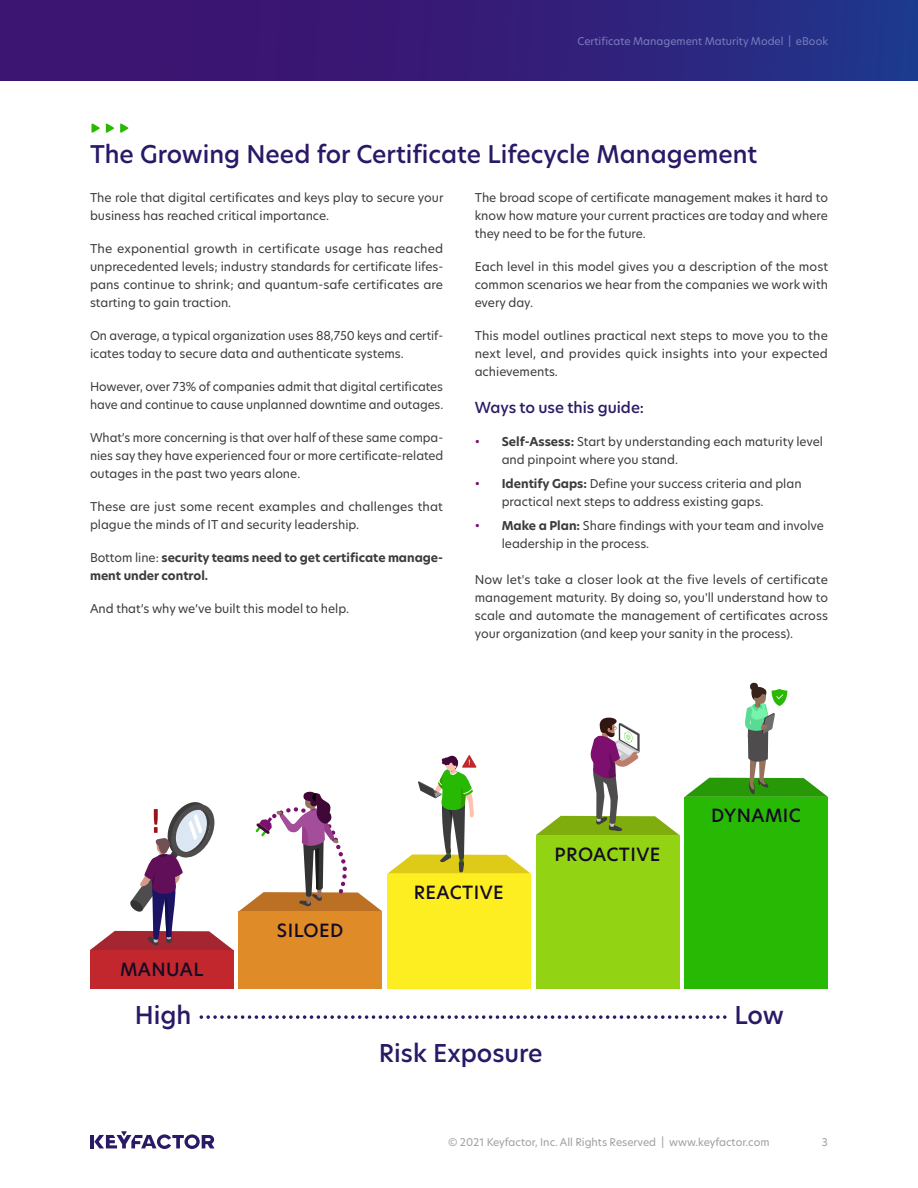
<style>
.page{position:relative;width:918px;height:1188px;background:#fff}
.page>*{position:absolute;margin:0;border:0;box-sizing:border-box;transform-origin:0 0}
.t1{font:500 24.15px "Hero New";color:#2a1966}
.t2{font:500 24px "Hero New";color:#2a1966}
.t3{font:500 18px "Hero New";letter-spacing:.025em;color:#140b24}
.Body_5{font:500 15px "Hero New";color:#2a1966}
.Body_Normal{font:12px/18px "Hero New";color:#3b3c3c}
.Body_Normal-2{font:700 12px/18px "Hero New";color:#3b3c3c}
.t4{font:10.5px "Hero New";color:#9e9e9e}
.t5{font:10.5px "Hero New";color:#797dbc}
.s1{font-weight:400}
.s2{color:#7d0f6e}
.s3{font-weight:700}
</style>
<div class="page">
<div style="left:0;top:0;width:918px;height:81px;background:linear-gradient(to right,#420c6b,#233188)"></div>
<hr style="left:90px;top:1135px;width:4px;height:13px;background:#2a1966">
<svg style="left:94px;top:1131px;width:121px;height:18px"></svg>
<svg style="left:92px;top:123px;width:8px;height:10px"></svg>
<svg style="left:106px;top:123px;width:8px;height:10px"></svg>
<svg style="left:120px;top:123px;width:8px;height:10px"></svg>
<div style="left:90px;top:950px;width:143px;height:39px;background:#c1272d"></div>
<div style="left:239px;top:911px;width:143px;height:78px;background:#df8b27"></div>
<div style="left:387px;top:874px;width:144px;height:115px;background:#fcee21"></div>
<div style="left:536px;top:835px;width:143px;height:154px;background:#92d313"></div>
<div style="left:685px;top:797px;width:143px;height:192px;background:#28b905"></div>
<svg style="left:90px;top:802px;width:143px;height:148px"></svg>
<svg style="left:239px;top:717px;width:440px;height:194px"></svg>
<svg style="left:685px;top:682px;width:143px;height:115px"></svg>
<svg style="left:200px;top:1015px;width:527px;height:4px"></svg>
<p class="t5" style="left:577px;top:34px;width:252px">Certificate Management Maturity Model | eBook</p>
<h2 class="t2" style="left:90px;top:138px;width:669px">The Growing Need for Certificate Lifecycle Management</h2>
<p class="Body_Normal" style="left:90px;top:188px;width:355px">The role that digital certificates and keys play to secure your business has reached critical importance.</p>
<p class="Body_Normal" style="left:90px;top:239px;width:355px;text-align:justify">The exponential growth in certificate usage has reached unprecedented levels; industry standards for certificate lifes&shy;pans continue to shrink; and quantum-safe certificates are starting to gain traction.</p>
<p class="Body_Normal" style="left:90px;top:326px;width:355px">On average, a typical organization uses 88,750 keys and certif&shy;icates today to secure data and authenticate systems.</p>
<p class="Body_Normal" style="left:90px;top:377px;width:355px">However, over 73% of companies admit that digital certificates have and continue to cause unplanned downtime and outages.</p>
<p class="Body_Normal" style="left:90px;top:428px;width:355px;text-align:justify">What’s more concerning is that over half of these same compa&shy;nies say they have experienced four or more certificate-related outages in the past two years alone.</p>
<p class="Body_Normal" style="left:90px;top:497px;width:355px">These are just some recent examples and challenges that plague the minds of IT and security leadership.</p>
<p class="Body_Normal-2" style="left:90px;top:549px;width:355px"><span class="s1">Bottom line:</span> security teams need to get certificate manage&shy;ment under control.</p>
<p class="Body_Normal" style="left:90px;top:599px;width:261px">And that’s why we’ve built this model to help.</p>
<p class="Body_Normal" style="left:475px;top:188px;width:355px;text-align:justify">The broad scope of certificate management makes it hard to know how mature your current practices are today and where they need to be for the future.</p>
<p class="Body_Normal" style="left:475px;top:257px;width:355px;text-align:justify">Each level in this model gives you a description of the most common scenarios we hear from the companies we work with every day.</p>
<p class="Body_Normal" style="left:475px;top:326px;width:355px;text-align:justify">This model outlines practical next steps to move you to the next level, and provides quick insights into your expected achievements.</p>
<p class="Body_5" style="left:475px;top:398px;width:171px">Ways to use this guide:</p>
<p class="Body_Normal" style="left:502px;top:433px;width:323px;text-indent:-27px"><span class="s2">•</span> <span class="s3">Self-Assess:</span> Start by understanding each maturity level and pinpoint where you stand.</p>
<p class="Body_Normal" style="left:502px;top:475px;width:301px;text-indent:-27px"><span class="s2">•</span> <span class="s3">Identify Gaps:</span> Define your success criteria and plan practical next steps to address existing gaps.</p>
<p class="Body_Normal" style="left:502px;top:517px;width:324px;text-indent:-27px"><span class="s2">•</span> <span class="s3">Make a Plan:</span> Share findings with your team and involve leadership in the process.</p>
<p class="Body_Normal" style="left:475px;top:571px;width:355px;text-align:justify">Now let's take a closer look at the five levels of certificate management maturity. By doing so, you'll understand how to scale and automate the management of certificates across your organization (and keep your sanity in the process).</p>
<p class="t3" style="left:120px;top:957px;width:85px">MANUAL</p>
<p class="t3" style="left:277px;top:918px;width:68px">SILOED</p>
<p class="t3" style="left:414px;top:880px;width:92px">REACTIVE</p>
<p class="t3" style="left:554px;top:842px;width:107px">PROACTIVE</p>
<p class="t3" style="left:711px;top:803px;width:91px">DYNAMIC</p>
<p class="t1" style="left:135px;top:999px;width:58px">High</p>
<p class="t1" style="left:735px;top:999px;width:51px">Low</p>
<p class="t1" style="left:379px;top:1037px;width:165px">Risk Exposure</p>
<p class="t4" style="left:448px;top:1135px;width:323px">© 2021 Keyfactor, Inc. All Rights Reserved | www.keyfactor.com</p>
<p class="t4" style="left:822px;top:1135px;width:8px">3</p>
</div>
